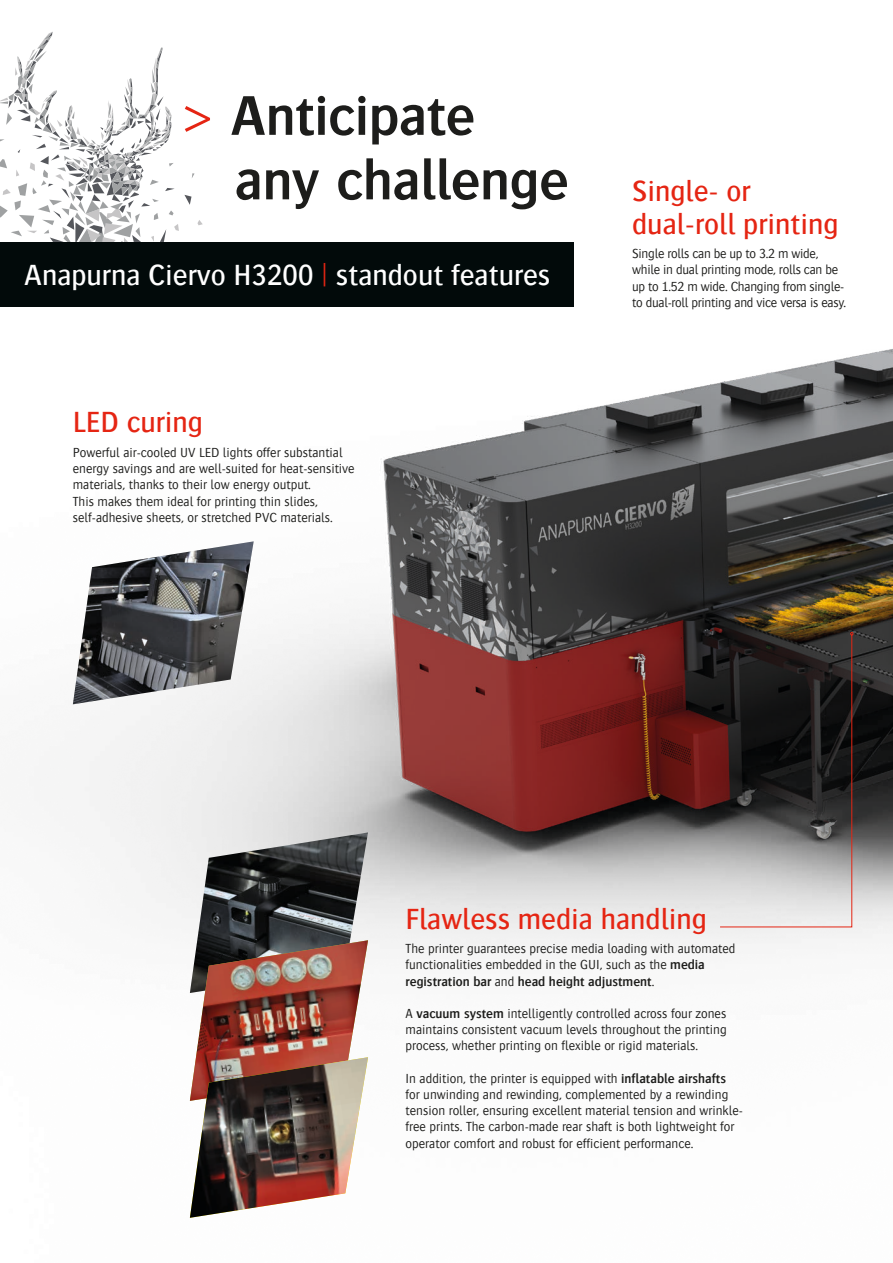
<style>
.page{position:relative;width:893px;height:1263px;background:#fff}
.page>*{position:absolute;margin:0;border:0;box-sizing:border-box;transform-origin:0 0}
.t1{font:600 58.2px/64.5px "Bosis For Agfa";letter-spacing:-.005em;color:#1d1d1b}
.t2{font:500 30px "Bosis For Agfa";color:#e52513}
.t3{font:500 30px "Bosis For Agfa";color:#fff}
.t4{font:300 13.5px/16.2px "Bosis For Agfa";color:#1d1d1b}
.t5{font:300 13.5px/16.2px "Bosis For Agfa";letter-spacing:-.02em;color:#1d1d1b}
.s1{font-weight:300;color:#e52513}
.s2{font-weight:500;font-size:30px;color:#e52513}
.s3{color:#e52513}
.s4{font-weight:600}
</style>
<div class="page">
<img style="left:0;top:31px;width:893px;height:1187px">
<svg style="left:0;top:32px;width:203px;height:210px"></svg>
<img style="left:73px;top:541px;width:181px;height:163px">
<svg style="left:719px;top:632px;width:135px;height:295px"></svg>
<div style="left:0;top:242px;width:573px;height:64px;background:#020a0a"></div>
<img style="left:190px;top:832px;width:178px;height:225px">
<img style="left:190px;top:1057px;width:178px;height:161px">
<h1 class="t1" style="left:235px;top:86px;width:517px;text-indent:-54px"><span class="s1">&gt;</span> Anticipate<br>any challenge <span class="s2">Single- or</span></h1>
<h2 class="t2" style="left:632px;top:211px;width:208px">dual-roll printing</h2>
<p class="t5" style="left:632px;top:246px;width:215px">Single rolls can be up to 3.2 m wide, while in dual printing mode, rolls can be up to 1.52 m wide. Changing from single&shy;to dual-roll printing and vice versa is easy.</p>
<h2 class="t3" style="left:24px;top:262px;width:528px">Anapurna Ciervo H3200 <span class="s3">|</span> standout features</h2>
<h2 class="t2" style="left:73px;top:406px;width:132px">LED curing</h2>
<p class="t4" style="left:73px;top:444px;width:283px">Powerful air-cooled UV LED lights offer substantial energy savings and are well-suited for heat-sensitive materials, thanks to their low energy output.<br>This makes them ideal for printing thin slides, self-adhesive sheets, or stretched PVC materials.</p>
<h2 class="t2" style="left:406px;top:906px;width:303px">Flawless media handling</h2>
<p class="t4" style="left:406px;top:940px;width:331px">The printer guarantees precise media loading with automated functionalities embedded in the GUI, such as the <span class="s4">media registration bar</span> and <span class="s4">head height adjustment</span>.</p>
<p class="t4" style="left:406px;top:1005px;width:323px;text-align:justify">A <span class="s4">vacuum system</span> intelligently controlled across four zones maintains consistent vacuum levels throughout the printing process, whether printing on flexible or rigid materials.</p>
<p class="t4" style="left:406px;top:1070px;width:339px">In addition, the printer is equipped with <span class="s4">inflatable airshafts </span>for unwinding and rewinding, complemented by a rewinding tension roller, ensuring excellent material tension and wrinkle&shy;free prints. The carbon-made rear shaft is both lightweight for operator comfort and robust for efficient performance.</p>
</div>
